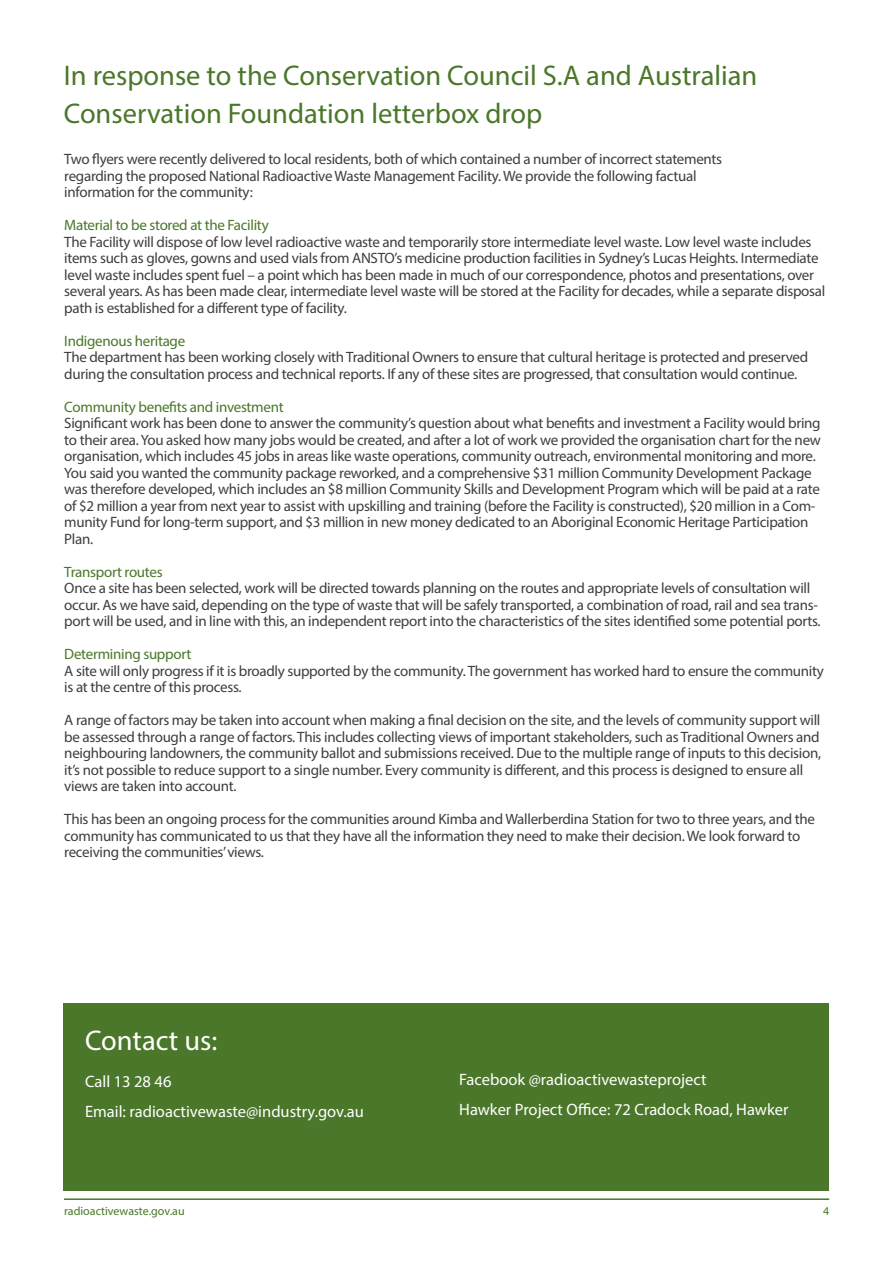
<style>
.page{position:relative;width:893px;height:1263px;background:#fff}
.page>*{position:absolute;margin:0;border:0;box-sizing:border-box;transform-origin:0 0}
.t1{font:28.5px/37.5px "Myriad Pro";color:#4a7729}
.t2{font:28.5px "Myriad Pro";color:#fff}
.t3{font:16.5px "Myriad Pro";color:#fff}
.t4{font:15px/16.5px "Myriad Pro";letter-spacing:-.02em;color:#3e3e3f}
.t5{font:15px "Myriad Pro";letter-spacing:-.02em;color:#4a7729}
.t6{font:12px "Myriad Pro";color:#4a7729}
</style>
<div class="page">
<hr style="left:64px;top:1198px;width:765px;height:2px;background:#4a7729">
<div style="left:64px;top:1003px;width:765px;height:188px;background:#4a7729"></div>
<p class="t1" style="left:64px;top:56px;width:695px">In response to the Conservation Council S.A and Australian<br>Conservation Foundation letterbox drop</p>
<p class="t4" style="left:64px;top:151px;width:659px">Two flyers were recently delivered to local residents, both of which contained a number of incorrect statements regarding the proposed National Radioactive Waste Management Facility. We provide the following factual information for the community:</p>
<p class="t5" style="left:64px;top:216px;width:206px">Material to be stored at the Facility</p>
<p class="t4" style="left:64px;top:233px;width:762px">The Facility will dispose of low level radioactive waste and temporarily store intermediate level waste. Low level waste includes items such as gloves, gowns and used vials from ANSTO’s medicine production facilities in Sydney’s Lucas Heights. Intermediate level waste includes spent fuel – a point which has been made in much of our correspondence, photos and presentations, over several years. As has been made clear, intermediate level waste will be stored at the Facility for decades, while a separate disposal path is established for a different type of facility.</p>
<p class="t5" style="left:64px;top:331px;width:122px">Indigenous heritage</p>
<p class="t4" style="left:64px;top:349px;width:745px">The department has been working closely with Traditional Owners to ensure that cultural heritage is protected and preserved during the consultation process and technical reports. If any of these sites are progressed, that consultation would continue.</p>
<p class="t5" style="left:64px;top:397px;width:221px">Community benefits and investment</p>
<p class="t4" style="left:64px;top:415px;width:758px">Significant work has been done to answer the community’s question about what benefits and investment a Facility would bring to their area. You asked how many jobs would be created, and after a lot of work we provided the organisation chart for the new organisation, which includes 45 jobs in areas like waste operations, community outreach, environmental monitoring and more.<br>You said you wanted the community package reworked, and a comprehensive $31 million Community Development Package was therefore developed, which includes an $8 million Community Skills and Development Program which will be paid at a rate of $2 million a year from next year to assist with upskilling and training (before the Facility is constructed), $20 million in a Com&shy;munity Fund for long-term support, and $3 million in new money dedicated to an Aboriginal Economic Heritage Participation Plan.</p>
<p class="t5" style="left:64px;top:562px;width:100px">Transport routes</p>
<p class="t4" style="left:64px;top:580px;width:758px">Once a site has been selected, work will be directed towards planning on the routes and appropriate levels of consultation will occur. As we have said, depending on the type of waste that will be safely transported, a combination of road, rail and sea trans&shy;port will be used, and in line with this, an independent report into the characteristics of the sites identified some potential ports.</p>
<p class="t5" style="left:64px;top:645px;width:129px">Determining support</p>
<p class="t4" style="left:64px;top:662px;width:761px">A site will only progress if it is broadly supported by the community. The government has worked hard to ensure the community is at the centre of this process.</p>
<p class="t4" style="left:64px;top:712px;width:758px">A range of factors may be taken into account when making a final decision on the site, and the levels of community support will be assessed through a range of factors. This includes collecting views of important stakeholders, such as Traditional Owners and neighbouring landowners, the community ballot and submissions received. Due to the multiple range of inputs to this decision, it’s not possible to reduce support to a single number. Every community is different, and this process is designed to ensure all views are taken into account.</p>
<p class="t4" style="left:64px;top:811px;width:752px">This has been an ongoing process for the communities around Kimba and Wallerberdina Station for two to three years, and the community has communicated to us that they have all the information they need to make their decision. We look forward to receiving the communities’ views.</p>
<p class="t2" style="left:85px;top:1023px;width:134px">Contact us:</p>
<p class="t3" style="left:85px;top:1071px;width:88px">Call 13 28 46</p>
<p class="t3" style="left:85px;top:1101px;width:280px">Email: radioactivewaste@industry.gov.au</p>
<p class="t3" style="left:459px;top:1069px;width:249px">Facebook @radioactivewasteproject</p>
<p class="t3" style="left:459px;top:1099px;width:331px">Hawker Project Office: 72 Cradock Road, Hawker</p>
<p class="t6" style="left:64px;top:1203px;width:122px">radioactivewaste.gov.au</p>
<p class="t6" style="left:823px;top:1203px;width:8px">4</p>
</div>
